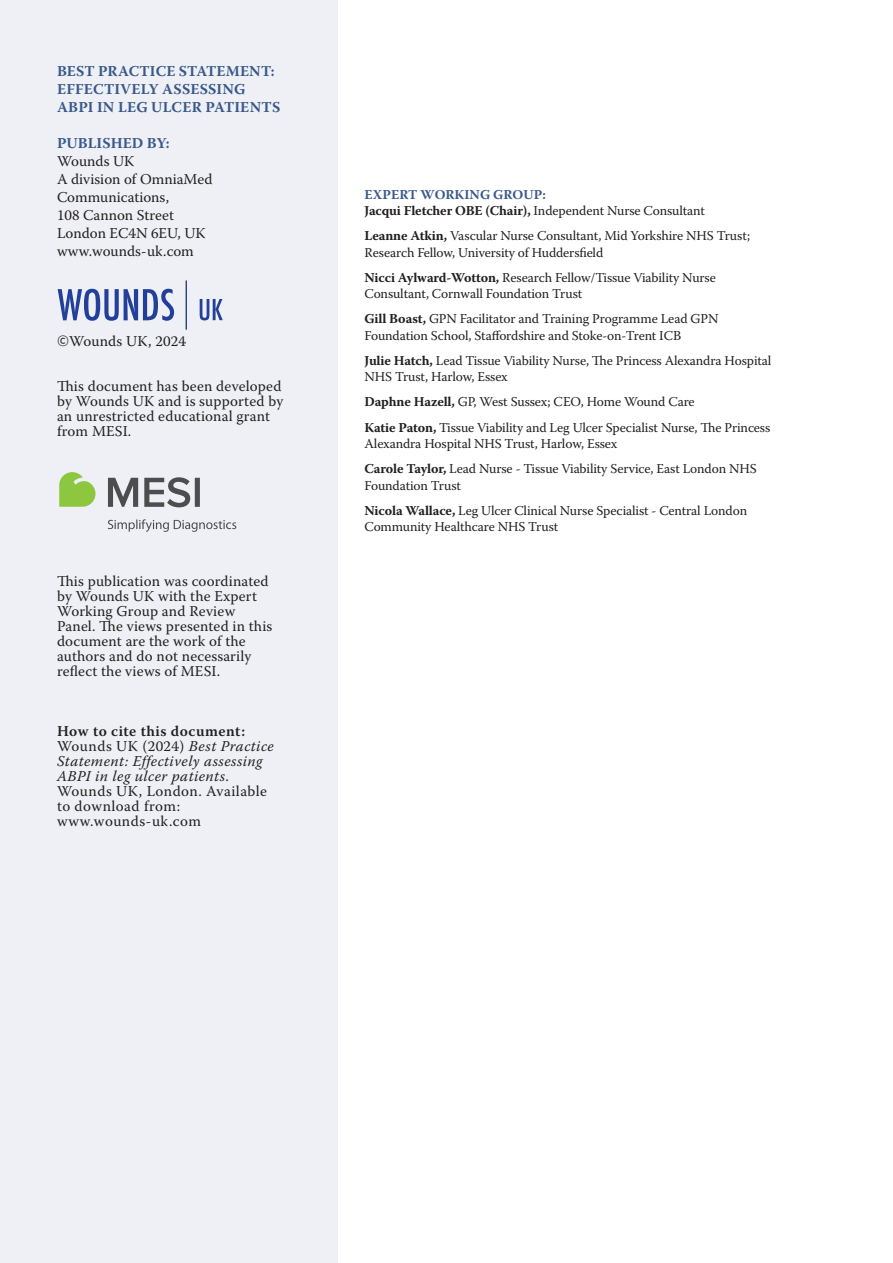
<style>
.page{position:relative;width:893px;height:1263px;background:#fff}
.page>*{position:absolute;margin:0;border:0;box-sizing:border-box;transform-origin:0 0}
.IFC_Name{font:15px/15px "Warnock Pro";letter-spacing:.01em;color:#231f20}
.IFC_Name-2{font:15px/15px "Warnock Pro";letter-spacing:.03em;color:#231f20}
.t1{font:700 15px/18px "Warnock Pro";letter-spacing:.01em;color:#39588b}
.t2{font:13.5px/16.5px "Warnock Pro";letter-spacing:-.01em;color:#231f20}
.B_header{font:700 13.5px "Warnock Pro";letter-spacing:.005em;color:#39588b}
.s1{font-family:"Whitney";font-weight:500}
.s2{font-weight:600}
.s3{font-style:italic}
.s4{font-weight:700}
</style>
<div class="page">
<div style="left:0;top:0;width:338px;height:1263px;background:#eef0f5"></div>
<svg style="left:58px;top:289px;width:116px;height:32px"></svg>
<hr style="left:186px;top:281px;width:1px;height:48px;background:#223f99">
<svg style="left:200px;top:299px;width:23px;height:21px"></svg>
<svg style="left:59px;top:472px;width:37px;height:35px"></svg>
<svg style="left:108px;top:477px;width:128px;height:55px"></svg>
<p class="t1" style="left:57px;top:61px;width:219px">BEST PRACTICE STATEMENT:</p>
<p class="t1" style="left:57px;top:79px;width:225px">EFFECTIVELY ASSESSING<br>ABPI IN LEG ULCER PATIENTS</p>
<p class="t1" style="left:57px;top:133px;width:114px">PUBLISHED BY:</p>
<p class="IFC_Name" style="left:57px;top:153px;width:79px">Wounds UK</p>
<p class="IFC_Name" style="left:57px;top:169px;width:157px;line-height:18px">A division of OmniaMed<br>Communications,</p>
<p class="IFC_Name" style="left:57px;top:207px;width:118px">108 Cannon Street</p>
<p class="IFC_Name" style="left:57px;top:225px;width:150px">London EC4N 6EU, UK</p>
<p class="IFC_Name" style="left:57px;top:243px;width:138px">www.wounds-uk.com</p>
<p class="IFC_Name" style="left:57px;top:333px;width:131px"><span class="s1">©</span>Wounds UK, 2024</p>
<p class="IFC_Name" style="left:57px;top:378px;width:228px">This document has been developed by Wounds UK and is supported by an unrestricted educational grant from MESI.</p>
<p class="IFC_Name" style="left:57px;top:573px;width:217px">This publication was coordinated by Wounds UK with the Expert<br>Working Group and Review<br>Panel. The views presented in this document are the work of the authors and do not necessarily reflect the views of MESI.</p>
<p class="IFC_Name-2" style="left:57px;top:723px;width:218px"><span class="s2">How to cite this document:<br></span>Wounds UK (2024) <span class="s3">Best Practice<br>Statement: Effectively assessing<br>ABPI in leg ulcer patients</span>.<br>Wounds UK, London. Available to download from: www.wounds-uk.com</p>
<p class="B_header" style="left:364px;top:186px;width:183px">EXPERT WORKING GROUP:</p>
<p class="t2" style="left:364px;top:203px;width:342px"><span class="s4">Jacqui Fletcher OBE (Chair),</span> Independent Nurse Consultant</p>
<p class="t2" style="left:364px;top:228px;width:387px"><span class="s4">Leanne Atkin,</span> Vascular Nurse Consultant, Mid Yorkshire NHS Trust;<br>Research Fellow, University of Huddersfield</p>
<p class="t2" style="left:364px;top:269px;width:353px"><span class="s4">Nicci Aylward-Wotton,</span> Research Fellow/Tissue Viability Nurse<br>Consultant, Cornwall Foundation Trust</p>
<p class="t2" style="left:364px;top:311px;width:355px"><span class="s4">Gill Boast,</span> GPN Facilitator and Training Programme Lead GPN<br>Foundation School, Staffordshire and Stoke-on-Trent ICB</p>
<p class="t2" style="left:364px;top:352px;width:408px"><span class="s4">Julie Hatch,</span> Lead Tissue Viability Nurse, The Princess Alexandra Hospital<br>NHS Trust, Harlow, Essex</p>
<p class="t2" style="left:364px;top:394px;width:332px"><span class="s4">Daphne Hazell,</span> GP, West Sussex; CEO, Home Wound Care</p>
<p class="t2" style="left:364px;top:419px;width:407px"><span class="s4">Katie Paton,</span> Tissue Viability and Leg Ulcer Specialist Nurse, The Princess<br>Alexandra Hospital NHS Trust, Harlow, Essex</p>
<p class="t2" style="left:364px;top:460px;width:394px"><span class="s4">Carole Taylor,</span> Lead Nurse - Tissue Viability Service, East London NHS<br>Foundation Trust</p>
<p class="t2" style="left:364px;top:502px;width:384px"><span class="s4">Nicola Wallace,</span> Leg Ulcer Clinical Nurse Specialist - Central London<br>Community Healthcare NHS Trust</p>
</div>
